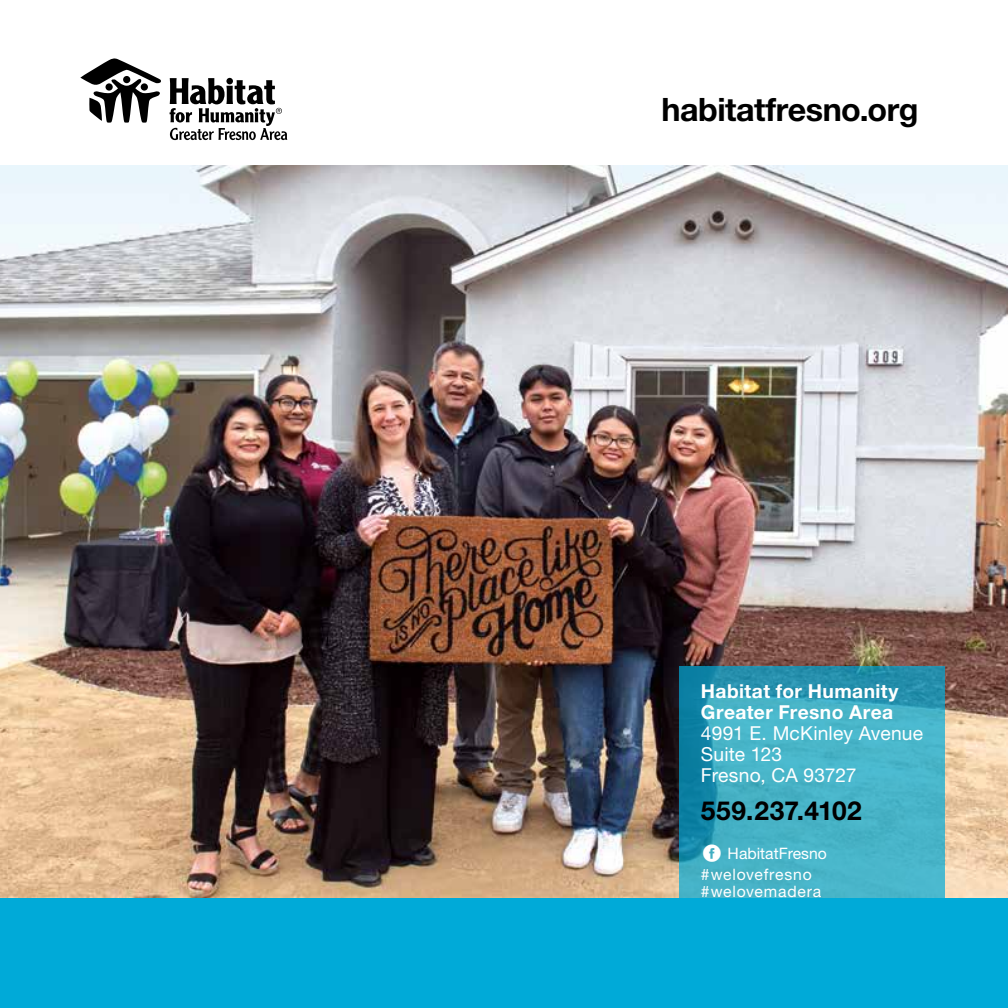
<style>
.page{position:relative;width:1008px;height:1008px;background:#fff}
.page>*{position:absolute;margin:0;border:0;box-sizing:border-box;transform-origin:0 0}
.t1{font:700 32.2px "Helvetica Neue LT Pro";letter-spacing:-.015em;color:#000}
.t2{font:700 26.25px "Helvetica Neue LT Pro";letter-spacing:.02em;color:#000}
.t3{font:19.25px/21px "Helvetica Neue LT Pro";letter-spacing:.005em;color:#fff}
.t4{font:700 19.25px/21px "Helvetica Neue LT Pro";letter-spacing:.02em;color:#fff}
.t5{font:15.75px/21px "Helvetica Neue LT Pro";color:#fff}
.t6{font:15.75px "Helvetica Neue LT Pro";letter-spacing:.035em;color:#fff}
.s1{font-family:"Social Circles";font-size:31.5px}
</style>
<div class="page">
<div style="left:0;top:165px;width:1008px;height:843px;background:#00aad8"></div>
<img style="left:0;top:165px;width:1008px;height:732px">
<svg style="left:80px;top:58px;width:81px;height:65px"></svg>
<svg style="left:170px;top:78px;width:117px;height:62px"></svg>
<svg style="left:679px;top:666px;width:266px;height:232px;fill:#47b3c7"></svg>
<h1 class="t1" style="left:662px;top:89px;width:259px">habitatfresno.org</h1>
<p class="t4" style="left:701px;top:680px;width:199px">Habitat for Humanity<br>Greater Fresno Area</p>
<p class="t3" style="left:701px;top:722px;width:224px">4991 E. McKinley Avenue<br>Suite 123<br>Fresno, CA 93727</p>
<h2 class="t2" style="left:701px;top:795px;width:162px">559.237.4102</h2>
<p class="t5" style="left:701px;top:843px;width:127px"><span class="s1">f</span> HabitatFresno #welovefresno</p>
<p class="t6" style="left:701px;top:882px;width:122px">#welovemadera</p>
</div>
